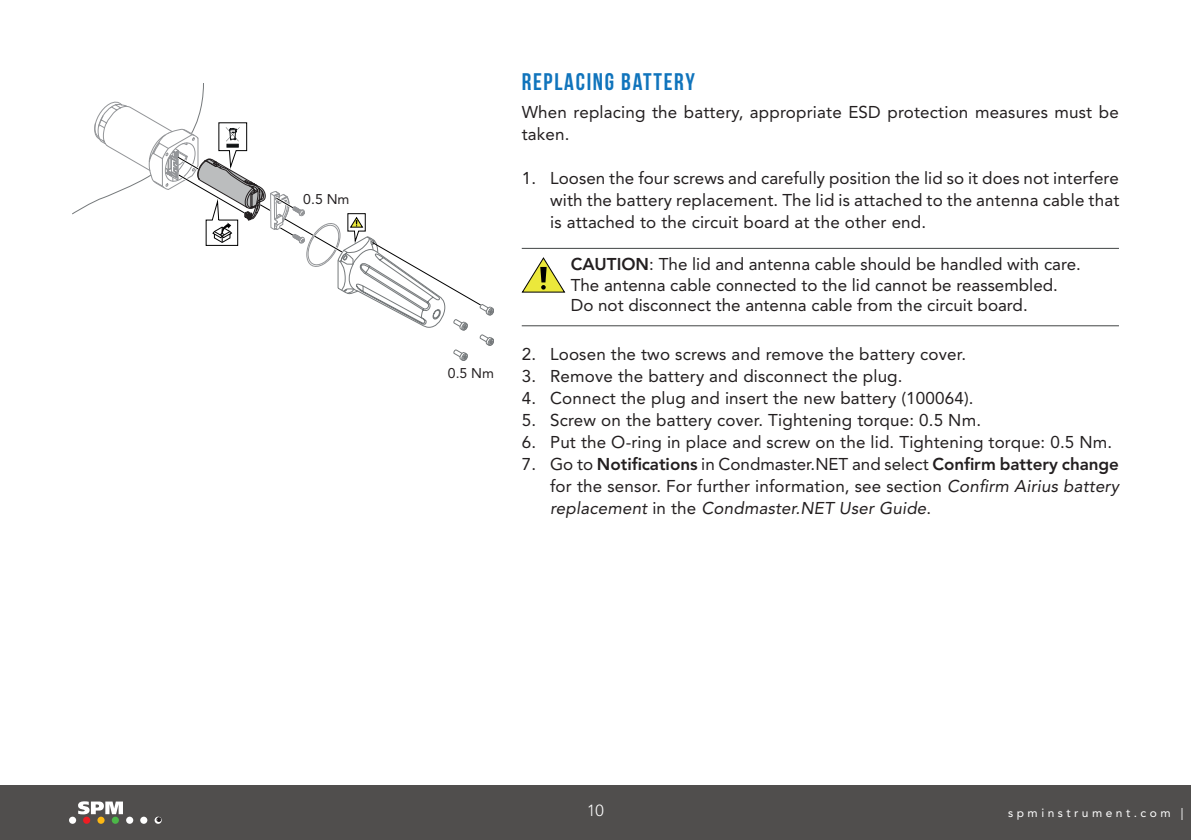
<style>
.page{position:relative;width:1191px;height:840px;background:#fff}
.page>*{position:absolute;margin:0;border:0;box-sizing:border-box;transform-origin:0 0}
.Normal__9_pkt{font:700 24px "Bebas Neue";letter-spacing:.07em;color:#1074bc}
.Brödtext{font:17px/22px "Avenir LT Std";letter-spacing:.01em;color:#231f20}
.t1{font:300 16px "Avenir LT Std";color:#fff}
.Brödtext-2{font:14px "Avenir LT Std";color:#231f20}
.t2{font:12px "Avenir LT Std";letter-spacing:.29em;color:#fff}
.s1{font-weight:800}
.s2{font-style:italic}
</style>
<div class="page">
<div style="left:0;top:784px;width:1191px;height:55px;background:#504e4d"></div>
<svg style="left:78px;top:801px;width:45px;height:13px"></svg>
<div style="left:69px;top:816px;width:7px;height:7px;background:#fff;border-radius:50%"></div>
<div style="left:140px;top:816px;width:7px;height:7px;background:#fff;border-radius:50%"></div>
<div style="left:112px;top:816px;width:7px;height:7px;background:#4cb848;border-radius:50%"></div>
<div style="left:97px;top:816px;width:8px;height:7px;background:#fcb814;border-radius:50%"></div>
<div style="left:83px;top:816px;width:7px;height:7px;background:#ee1d23;border-radius:50%"></div>
<div style="left:126px;top:816px;width:7px;height:7px;background:#fff;border-radius:50%"></div>
<svg style="left:155px;top:816px;width:7px;height:7px"></svg>
<svg style="left:157px;top:817px;width:4px;height:4px"></svg>
<svg style="left:72px;top:83px;width:422px;height:277px"></svg>
<svg style="left:522px;top:257px;width:43px;height:35px"></svg>
<hr style="left:522px;top:248px;width:597px;height:1px;background:#414445">
<hr style="left:522px;top:325px;width:597px;height:1px;background:#414445">
<p class="Brödtext-2" style="left:303px;top:191px;width:48px">0.5 Nm</p>
<p class="Brödtext-2" style="left:448px;top:365px;width:48px">0.5 Nm</p>
<p class="Normal__9_pkt" style="left:522px;top:69px;width:175px">REPLACING BATTERY</p>
<p class="Brödtext" style="left:522px;top:101px;width:598px">When replacing the battery, appropriate ESD protection measures must be taken.</p>
<p class="Brödtext" style="left:550px;top:167px;width:571px;text-align:justify;text-indent:-28px">1. Loosen the four screws and carefully position the lid so it does not interfere with the battery replacement. The lid is attached to the antenna cable that is attached to the circuit board at the other end.</p>
<p class="Brödtext" style="left:571px;top:254px;width:512px;line-height:20.4px"><span class="s1">CAUTION</span>: The lid and antenna cable should be handled with care.<br>The antenna cable connected to the lid cannot be reassembled.<br>Do not disconnect the antenna cable from the circuit board.</p>
<p class="Brödtext" style="left:522px;top:343px;width:446px">2. Loosen the two screws and remove the battery cover.</p>
<p class="Brödtext" style="left:522px;top:365px;width:382px">3. Remove the battery and disconnect the plug.</p>
<p class="Brödtext" style="left:522px;top:387px;width:453px">4. Connect the plug and insert the new battery (100064).</p>
<p class="Brödtext" style="left:522px;top:409px;width:461px">5. Screw on the battery cover. Tightening torque: 0.5 Nm.</p>
<p class="Brödtext" style="left:522px;top:431px;width:592px">6. Put the O-ring in place and screw on the lid. Tightening torque: 0.5 Nm.</p>
<p class="Brödtext" style="left:550px;top:453px;width:570px;text-align:justify;text-indent:-28px">7. Go to <span class="s1">Notifications</span> in Condmaster.NET and select <span class="s1">Confirm battery change </span>for the sensor. For further information, see section <span class="s2">Confirm Airius battery replacement</span> in the <span class="s2">Condmaster.NET User Guide</span>.</p>
<p class="t1" style="left:587px;top:800px;width:18px">10</p>
<p class="t2" style="left:1008px;top:805px;width:177px">spminstrument.com |</p>
</div>
